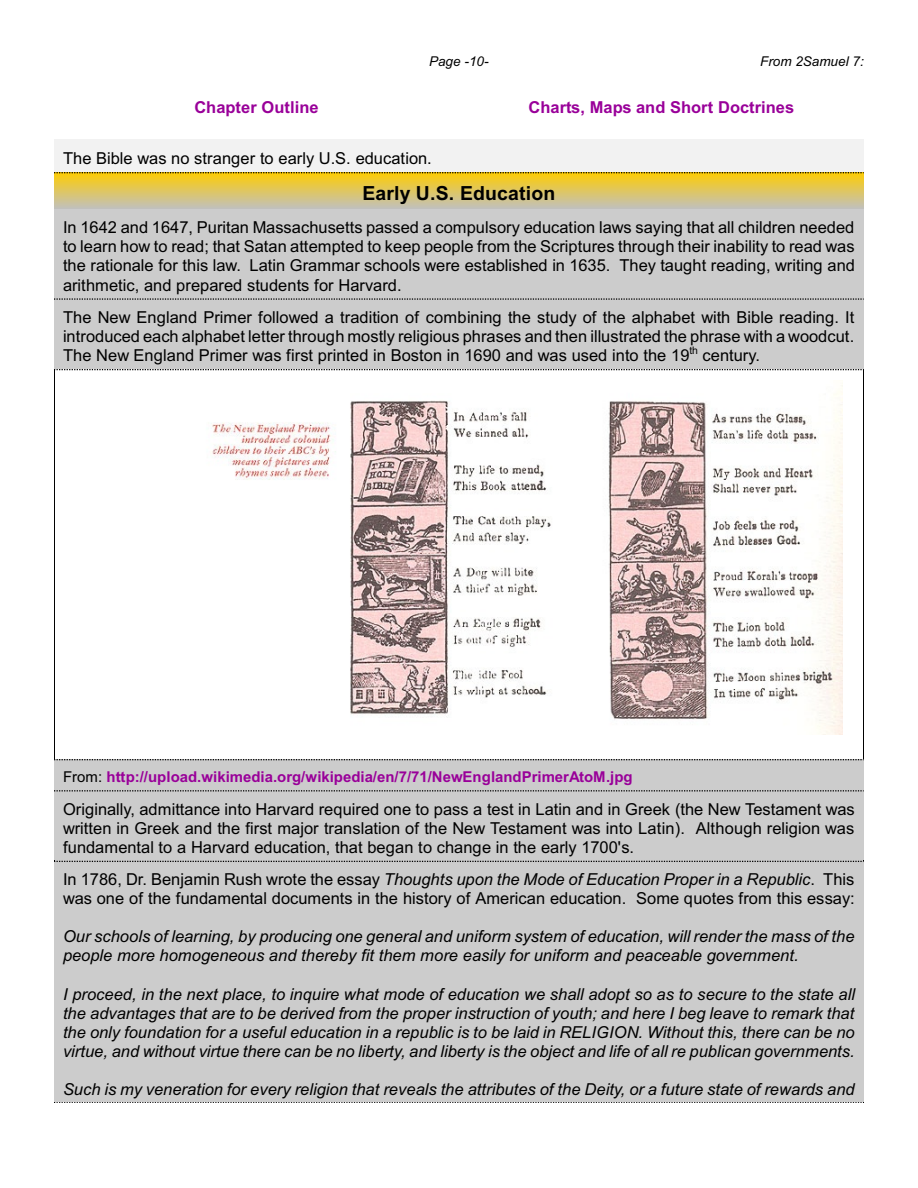
<style>
.page{position:relative;width:918px;height:1188px;background:#fff}
.page>*{position:absolute;margin:0;border:0;box-sizing:border-box;transform-origin:0 0}
.t1{font:700 19.5px "Arial";letter-spacing:.01em;color:#000}
.t2{font:16.5px/19px "Arial";color:#000;text-align:justify}
.t3{font:italic 16.5px/19px "Arial";color:#000}
.t4{font:700 16.5px "Arial";color:#909}
.t5{font:700 15px "Arial";color:#909}
.t6{font:italic 13.5px "Arial";color:#000}
.t7{font:10.5px "Arial";color:#000}
.s1{font-weight:400;color:#000}
.s2{font-style:italic}
</style>
<div class="page">
<div style="left:54px;top:140px;width:810px;height:32px;background:#f2f2f2"></div>
<img style="left:54px;top:173px;width:810px;height:36px">
<svg style="left:54px;top:172px;width:810px;height:1px"></svg>
<div style="left:54px;top:209px;width:810px;height:89px;background:#ccc"></div>
<div style="left:54px;top:298px;width:810px;height:71px;background:#ccc"></div>
<svg style="left:54px;top:298px;width:810px;height:2px"></svg>
<svg style="left:54px;top:369px;width:810px;height:1px"></svg>
<div style="left:54px;top:759px;width:810px;height:31px;background:#ccc"></div>
<svg style="left:54px;top:759px;width:810px;height:1px"></svg>
<div style="left:54px;top:790px;width:810px;height:71px;background:#ccc"></div>
<svg style="left:54px;top:790px;width:810px;height:1px"></svg>
<svg style="left:54px;top:1102px;width:810px;height:1px"></svg>
<div style="left:54px;top:861px;width:810px;height:240px;background:#ccc"></div>
<svg style="left:54px;top:861px;width:810px;height:1px"></svg>
<img style="left:212px;top:383px;width:631px;height:352px">
<p class="t6" style="left:429px;top:57px;width:61px">Page -10-</p>
<p class="t6" style="left:760px;top:57px;width:105px">From 2Samuel 7:</p>
<p class="t4" style="left:194px;top:100px;width:126px">Chapter Outline</p>
<p class="t4" style="left:529px;top:100px;width:267px">Charts, Maps and Short Doctrines</p>
<p class="t2" style="left:63px;top:150px;width:370px">The Bible was no stranger to early U.S. education.</p>
<p class="t1" style="left:362px;top:186px;width:194px">Early U.S. Education</p>
<p class="t2" style="left:63px;top:219px;width:794px">In 1642 and 1647, Puritan Massachusetts passed a compulsory education laws saying that all children needed to learn how to read; that Satan attempted to keep people from the Scriptures through their inability to read was the rationale for this law. Latin Grammar schools were established in 1635. They taught reading, writing and arithmetic, and prepared students for Harvard.</p>
<p class="t2" style="left:63px;top:309px;width:793px">The New England Primer followed a tradition of combining the study of the alphabet with Bible reading. It introduced each alphabet letter through mostly religious phrases and then illustrated the phrase with a woodcut.<br>The New England Primer was first printed in Boston in 1690 and was used into the 19 century.</p>
<p class="t7" style="left:690px;top:347px;width:10px">th</p>
<p class="t5" style="left:63px;top:771px;width:571px"><span class="s1">From:</span> http://upload.wikimedia.org/wikipedia/en/7/71/NewEnglandPrimerAtoM.jpg</p>
<p class="t2" style="left:63px;top:801px;width:793px">Originally, admittance into Harvard required one to pass a test in Latin and in Greek (the New Testament was written in Greek and the first major translation of the New Testament was into Latin). Although religion was fundamental to a Harvard education, that began to change in the early 1700's.</p>
<p class="t2" style="left:63px;top:871px;width:793px">In 1786, Dr. Benjamin Rush wrote the essay <span class="s2">Thoughts upon the Mode of Education Proper in a Republic</span>. This was one of the fundamental documents in the history of American education. Some quotes from this essay:</p>
<p class="t3" style="left:63px;top:928px;width:793px">Our schools of learning, by producing one general and uniform system of education, will render the mass of the people more homogeneous and thereby fit them more easily for uniform and peaceable government.</p>
<p class="t3" style="left:63px;top:986px;width:794px;text-align:justify">I proceed, in the next place, to inquire what mode of education we shall adopt so as to secure to the state all the advantages that are to be derived from the proper instruction of youth; and here I beg leave to remark that the only foundation for a useful education in a republic is to be laid in RELIGION. Without this, there can be no virtue, and without virtue there can be no liberty, and liberty is the object and life of all re publican governments.</p>
<p class="t3" style="left:63px;top:1081px;width:793px">Such is my veneration for every religion that reveals the attributes of the Deity, or a future state of rewards and</p>
</div>
